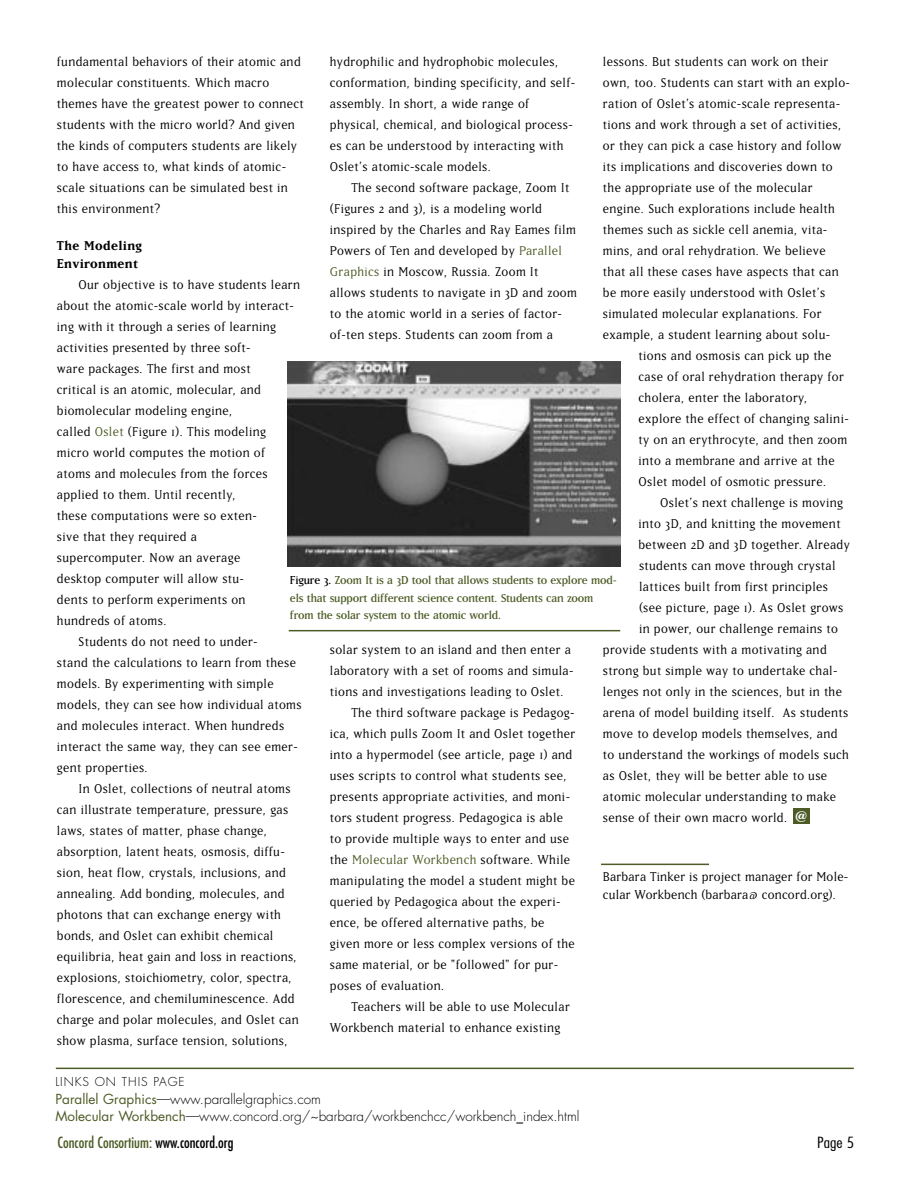
<style>
.page{position:relative;width:918px;height:1188px;background:#fff}
.page>*{position:absolute;margin:0;border:0;box-sizing:border-box;transform-origin:0 0}
.t1{font:15px/21px "Matrix";letter-spacing:.025em;color:#000}
.t2{font:15px "Matrix";letter-spacing:.025em;color:#4d5c26}
.t3{font:condensed 15px "Futura";color:#4d5c26}
.t4{font:700 15px/18px "Matrix";letter-spacing:.025em;color:#000}
.t5{font:300 condensed 15px "Futura";color:#000;scale:1.2 1}
.t6{font:13.5px/17.2px "Matrix";letter-spacing:-.015em;color:#4d5c26}
.t7{font:300 13.5px/17.9px "Futura";color:#000}
.t8{font:13.5px "Alpist";color:#fff}
.t9{font:300 12px "Futura";letter-spacing:.075em;color:#000}
.s1{color:#4d5c26}
.s2{color:#000}
.s3{font-weight:400;color:#4d5c26}
</style>
<div class="page">
<hr style="left:56px;top:1068px;width:798px;height:1px;background:#4d5c26">
<div style="left:793px;top:808px;width:17px;height:16px;background:#4d5c26"></div>
<hr style="left:601px;top:864px;width:108px;height:1px;background:#4d5c26">
<img style="left:288px;top:361px;width:333px;height:205px">
<hr style="left:289px;top:630px;width:331px;height:1px;background:#4d5c26">
<p class="t1" style="left:57px;top:50px;width:248px">fundamental behaviors of their atomic and molecular constituents. Which macro themes have the greatest power to connect students with the micro world? And given the kinds of computers students are likely to have access to, what kinds of atomic&shy;scale situations can be simulated best in this environment?</p>
<p class="t4" style="left:57px;top:235px;width:86px">The Modeling<br>Environment</p>
<p class="t1" style="left:79px;top:273px;width:223px">Our objective is to have students learn</p>
<p class="t1" style="left:57px;top:294px;width:238px">about the atomic-scale world by interact-</p>
<p class="t1" style="left:57px;top:315px;width:221px">ing with it through a series of learning</p>
<p class="t1" style="left:57px;top:336px;width:195px">activities presented by three soft-</p>
<p class="t1" style="left:57px;top:357px;width:195px">ware packages. The first and most</p>
<p class="t1" style="left:57px;top:378px;width:206px">critical is an atomic, molecular, and</p>
<p class="t1" style="left:57px;top:399px;width:177px">biomolecular modeling engine,</p>
<p class="t1" style="left:57px;top:420px;width:211px">called <span class="s1">Oslet</span> (Figure 1). This modeling</p>
<p class="t1" style="left:57px;top:441px;width:210px">micro world computes the motion of</p>
<p class="t1" style="left:57px;top:462px;width:212px">atoms and molecules from the forces</p>
<p class="t1" style="left:57px;top:483px;width:180px">applied to them. Until recently,</p>
<p class="t1" style="left:57px;top:504px;width:201px">these computations were so exten-</p>
<p class="t1" style="left:57px;top:525px;width:142px">sive that they required a</p>
<p class="t1" style="left:57px;top:546px;width:185px">supercomputer. Now an average</p>
<p class="t1" style="left:57px;top:567px;width:189px">desktop computer will allow stu-</p>
<p class="t1" style="left:57px;top:588px;width:190px">dents to perform experiments on</p>
<p class="t1" style="left:57px;top:609px;width:111px">hundreds of atoms.</p>
<p class="t1" style="left:79px;top:630px;width:181px">Students do not need to under-</p>
<p class="t1" style="left:57px;top:651px;width:241px">stand the calculations to learn from these</p>
<p class="t1" style="left:57px;top:672px;width:218px">models. By experimenting with simple</p>
<p class="t1" style="left:57px;top:693px;width:246px">models, they can see how individual atoms</p>
<p class="t1" style="left:57px;top:714px;width:229px">and molecules interact. When hundreds</p>
<p class="t1" style="left:57px;top:735px;width:242px">interact the same way, they can see emer-</p>
<p class="t1" style="left:57px;top:756px;width:92px">gent properties.</p>
<p class="t1" style="left:79px;top:777px;width:214px">In Oslet, collections of neutral atoms</p>
<p class="t1" style="left:57px;top:798px;width:233px">can illustrate temperature, pressure, gas</p>
<p class="t1" style="left:57px;top:819px;width:212px">laws, states of matter, phase change,</p>
<p class="t1" style="left:57px;top:840px;width:229px">absorption, latent heats, osmosis, diffu-</p>
<p class="t1" style="left:57px;top:861px;width:230px">sion, heat flow, crystals, inclusions, and</p>
<p class="t1" style="left:57px;top:882px;width:229px">annealing. Add bonding, molecules, and</p>
<p class="t1" style="left:57px;top:903px;width:226px">photons that can exchange energy with</p>
<p class="t1" style="left:57px;top:924px;width:218px">bonds, and Oslet can exhibit chemical</p>
<p class="t1" style="left:57px;top:945px;width:242px">equilibria, heat gain and loss in reactions,</p>
<p class="t1" style="left:57px;top:966px;width:236px">explosions, stoichiometry, color, spectra,</p>
<p class="t1" style="left:57px;top:987px;width:239px">florescence, and chemiluminescence. Add</p>
<p class="t1" style="left:57px;top:1008px;width:243px">charge and polar molecules, and Oslet can</p>
<p class="t1" style="left:57px;top:1029px;width:232px">show plasma, surface tension, solutions,</p>
<p class="t1" style="left:603px;top:50px;width:249px">lessons. But students can work on their own, too. Students can start with an explo&shy;ration of Oslet’s atomic-scale representa&shy;tions and work through a set of activities, or they can pick a case history and follow its implications and discoveries down to the appropriate use of the molecular engine. Such explorations include health themes such as sickle cell anemia, vita&shy;mins, and oral rehydration. We believe that all these cases have aspects that can be more easily understood with Oslet’s simulated molecular explanations. For example, a student learning about solu-</p>
<p class="t1" style="left:639px;top:344px;width:212px">tions and osmosis can pick up the case of oral rehydration therapy for cholera, enter the laboratory, explore the effect of changing salini&shy;ty on an erythrocyte, and then zoom into a membrane and arrive at the Oslet model of osmotic pressure.</p>
<p class="t1" style="left:660px;top:491px;width:184px">Oslet’s next challenge is moving</p>
<p class="t1" style="left:639px;top:512px;width:204px">into 3D, and knitting the movement</p>
<p class="t1" style="left:639px;top:533px;width:213px">between 2D and 3D together. Already</p>
<p class="t1" style="left:639px;top:554px;width:198px">students can move through crystal</p>
<p class="t1" style="left:639px;top:575px;width:191px">lattices built from first principles</p>
<p class="t1" style="left:639px;top:596px;width:206px">(see picture, page 1). As Oslet grows</p>
<p class="t1" style="left:639px;top:617px;width:201px">in power, our challenge remains to</p>
<p class="t1" style="left:603px;top:638px;width:225px">provide students with a motivating and</p>
<p class="t1" style="left:603px;top:659px;width:236px">strong but simple way to undertake chal-</p>
<p class="t1" style="left:603px;top:680px;width:241px">lenges not only in the sciences, but in the</p>
<p class="t1" style="left:603px;top:701px;width:247px">arena of model building itself. As students</p>
<p class="t1" style="left:603px;top:722px;width:236px">move to develop models themselves, and</p>
<p class="t1" style="left:603px;top:743px;width:248px">to understand the workings of models such</p>
<p class="t1" style="left:603px;top:764px;width:226px">as Oslet, they will be better able to use</p>
<p class="t1" style="left:603px;top:785px;width:235px">atomic molecular understanding to make</p>
<p class="t1" style="left:603px;top:806px;width:186px">sense of their own macro world.</p>
<p class="t1" style="left:330px;top:51px;width:247px">hydrophilic and hydrophobic molecules, conformation, binding specificity, and self&shy;assembly. In short, a wide range of physical, chemical, and biological process&shy;es can be understood by interacting with Oslet’s atomic-scale models.</p>
<p class="t1" style="left:330px;top:177px;width:249px;text-indent:22px">The second software package, Zoom It (Figures 2 and 3), is a modeling world inspired by the Charles and Ray Eames film Powers of Ten and developed by <span class="s1">Parallel Graphics</span> in Moscow, Russia. Zoom It allows students to navigate in 3D and zoom to the atomic world in a series of factor&shy;of-ten steps. Students can zoom from a</p>
<p class="t6" style="left:290px;top:571px;width:328px"><span class="s2">Figure 3.</span> Zoom It is a 3D tool that allows students to explore mod&shy;els that support different science content. Students can zoom from the solar system to the atomic world.</p>
<p class="t1" style="left:330px;top:639px;width:243px">solar system to an island and then enter a</p>
<p class="t1" style="left:330px;top:660px;width:245px">laboratory with a set of rooms and simula-</p>
<p class="t1" style="left:330px;top:681px;width:235px">tions and investigations leading to Oslet.</p>
<p class="t1" style="left:351px;top:702px;width:225px">The third software package is Pedagog-</p>
<p class="t1" style="left:330px;top:723px;width:247px">ica, which pulls Zoom It and Oslet together</p>
<p class="t1" style="left:330px;top:744px;width:244px">into a hypermodel (see article, page 1) and</p>
<p class="t1" style="left:330px;top:765px;width:238px">uses scripts to control what students see,</p>
<p class="t1" style="left:330px;top:786px;width:242px">presents appropriate activities, and moni-</p>
<p class="t1" style="left:330px;top:807px;width:235px">tors student progress. Pedagogica is able</p>
<p class="t1" style="left:330px;top:828px;width:241px">to provide multiple ways to enter and use</p>
<p class="t2" style="left:330px;top:851px;width:242px"><span class="s2">the</span> Molecular Workbench <span class="s2">software. While</span></p>
<p class="t1" style="left:330px;top:870px;width:247px">manipulating the model a student might be</p>
<p class="t1" style="left:330px;top:891px;width:232px">queried by Pedagogica about the experi-</p>
<p class="t1" style="left:330px;top:912px;width:216px">ence, be offered alternative paths, be</p>
<p class="t1" style="left:330px;top:933px;width:246px">given more or less complex versions of the</p>
<p class="t1" style="left:330px;top:954px;width:230px">same material, or be "followed" for pur-</p>
<p class="t1" style="left:330px;top:975px;width:116px">poses of evaluation.</p>
<p class="t1" style="left:351px;top:996px;width:220px">Teachers will be able to use Molecular</p>
<p class="t1" style="left:330px;top:1017px;width:232px">Workbench material to enhance existing</p>
<p class="t8" style="left:795px;top:811px;width:13px">@</p>
<p class="t1" style="left:603px;top:868px;width:247px;line-height:17.2px">Barbara Tinker is project manager for Mole&shy;cular Workbench (barbara@ concord.org).</p>
<p class="t9" style="left:56px;top:1076px;width:131px">LINKS ON THIS PAGE</p>
<p class="t7" style="left:56px;top:1091px;width:526px"><span class="s3">Parallel Graphics</span>—www.parallelgraphics.com<br><span class="s3">Molecular Workbench</span>—www.concord.org/~barbara/workbenchcc/workbench_index.html</p>
<p class="t3" style="left:58px;top:1135px;width:178px">Concord Consortium: <span class="s2">www.concord.org</span></p>
<p class="t5" style="left:817px;top:1136px;width:32px">Page 5</p>
</div>
